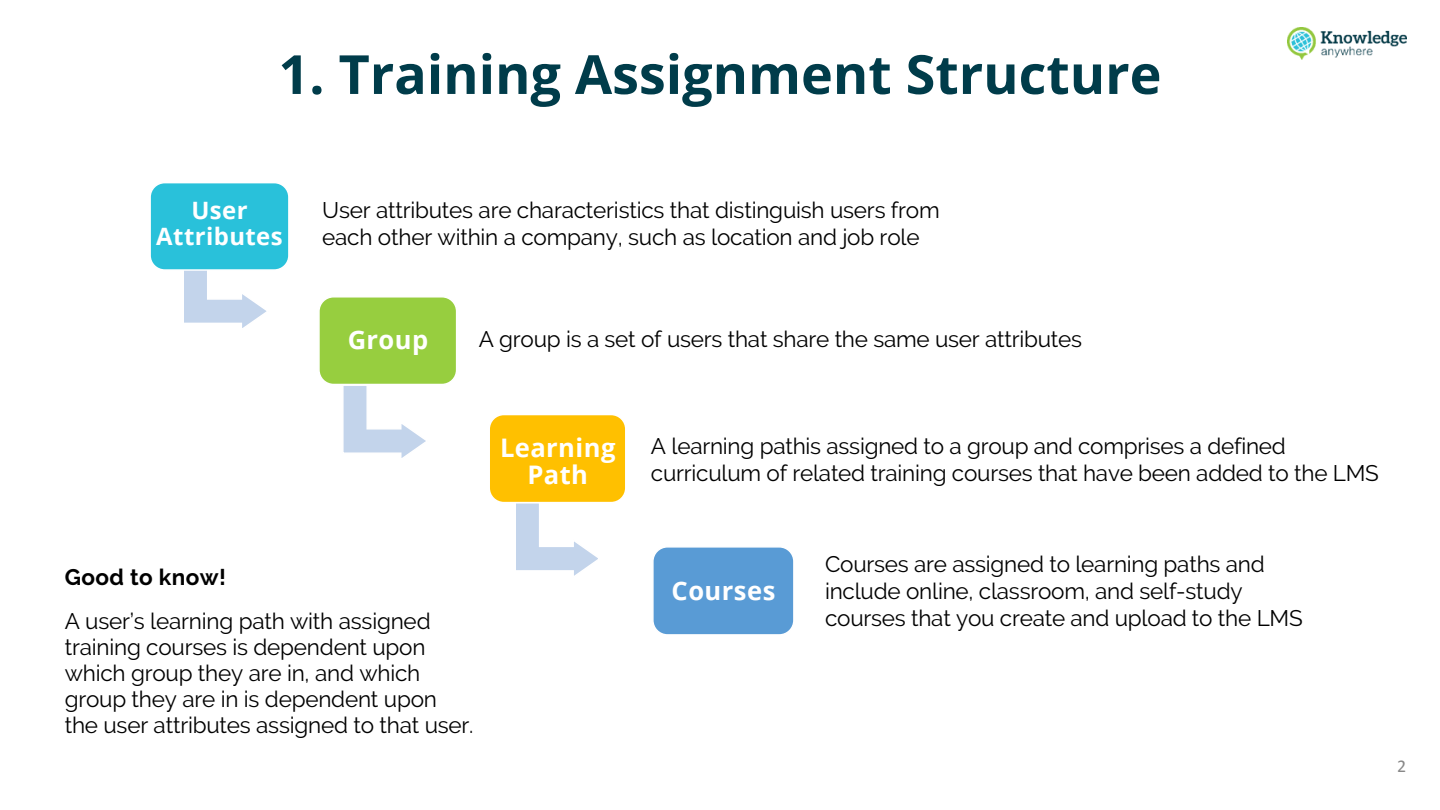
<style>
.page{position:relative;width:1440px;height:810px;background:#fff}
.page>*{position:absolute;margin:0;border:0;box-sizing:border-box;transform-origin:0 0}
.t1{font:700 54px "Open Sans";color:#003c4a}
.t2{font:700 25.5px/27px "Open Sans";letter-spacing:.015em;color:#fff;text-align:center}
.t3{font:700 24px/25.8px "Open Sans";letter-spacing:.015em;color:#fff;text-align:center}
.t4{font:22.5px/25.8px "Raleway";letter-spacing:-.01em;color:#000}
.t5{font:700 22.5px "Raleway";letter-spacing:.015em;color:#000}
.t6{font:18px "Calibri";color:#888}
</style>
<div class="page">
<svg style="left:184px;top:271px;width:83px;height:57px"></svg>
<div style="left:150px;top:183px;width:139px;height:87px;background:#29c1da;border-radius:15px"></div>
<div style="left:149px;top:182px;width:141px;height:89px;border:1px solid #fff;border-radius:15px"></div>
<svg style="left:343px;top:386px;width:83px;height:72px"></svg>
<div style="left:319px;top:297px;width:138px;height:87px;background:#97ce3f;border-radius:15px"></div>
<div style="left:318px;top:296px;width:139px;height:89px;border:1px solid #fff;border-radius:15px"></div>
<svg style="left:516px;top:503px;width:82px;height:73px"></svg>
<div style="left:489px;top:415px;width:137px;height:88px;background:#ffc000;border-radius:15px"></div>
<div style="left:488px;top:414px;width:139px;height:89px;border:1px solid #fff;border-radius:15px"></div>
<div style="left:653px;top:547px;width:141px;height:88px;background:#599bd5;border-radius:15px"></div>
<div style="left:652px;top:546px;width:143px;height:90px;border:2px solid #fff;border-radius:15px"></div>
<img style="left:1287px;top:27px;width:119px;height:33px">
<p class="t1" style="left:278px;top:36px;width:885px">1. Training Assignment Structure</p>
<h1 class="t3" style="left:156px;top:197px;width:128px">User<br>Attributes</h1>
<h2 class="t4" style="left:322px;top:196px;width:619px;line-height:27px">User attributes are characteristics that distinguish users from each other within a company, such as location and job role</h2>
<p class="t2" style="left:348px;top:325px;width:82px">Group</p>
<p class="t4" style="left:479px;top:326px;width:605px">A group is a set of users that share the same user attributes</p>
<h2 class="t2" style="left:500px;top:434px;width:117px">Learning<br>Path</h2>
<p class="t5" style="left:65px;top:564px;width:163px">Good to know!</p>
<p class="t4" style="left:65px;top:609px;width:410px">A user’s learning path with assigned training courses is dependent upon which group they are in, and which group they are in is dependent upon the user attributes assigned to that user.</p>
<p class="t4" style="left:651px;top:433px;width:729px;line-height:27px">A learning pathis assigned to a group and comprises a defined curriculum of related training courses that have been added to the LMS</p>
<p class="t2" style="left:672px;top:577px;width:105px">Courses</p>
<h2 class="t4" style="left:825px;top:550px;width:479px;line-height:27px">Courses are assigned to learning paths and include online, classroom, and self-study courses that you create and upload to the LMS</h2>
<h2 class="t6" style="left:1397px;top:758px;width:11px">2</h2>
</div>
